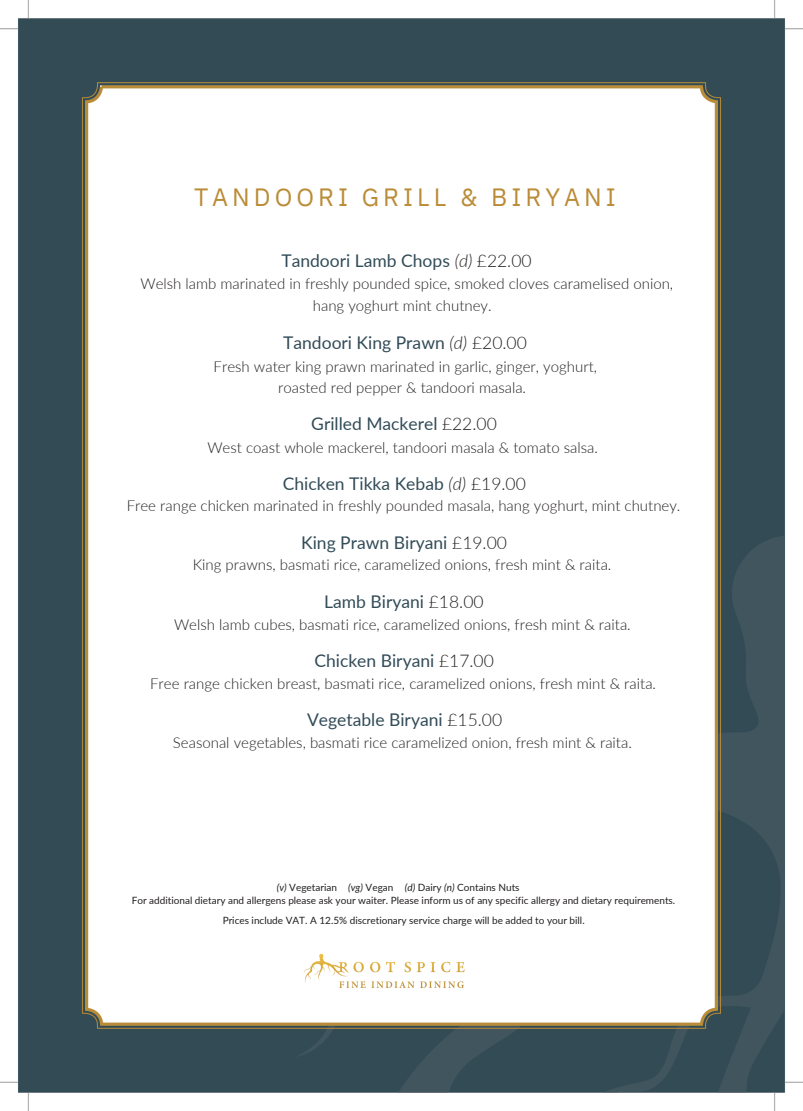
<style>
.page{position:relative;width:803px;height:1111px;background:#fff}
.page>*{position:absolute;margin:0;border:0;box-sizing:border-box;transform-origin:0 0}
.t1{font:25px "IBM Plex Sans";letter-spacing:.16em;color:#bb8c38}
.t2{font:17.5px "Lato";color:#324c58}
.t3{font:300 15px "Lato";color:#231f20}
.t4{font:10px "Lato";color:#231f20}
.s1{font-weight:300;font-style:italic;color:#231f20}
.s2{font-weight:300;color:#231f20}
.s3{font-style:italic}
</style>
<div class="page">
<img style="left:0;top:0;width:802px;height:1111px">
<h1 class="t1" style="left:194px;top:180px;width:423px">TANDOORI GRILL &amp; BIRYANI</h1>
<h3 class="t2" style="left:281px;top:249px;width:252px">Tandoori Lamb Chops <span class="s1">(d)</span> <span class="s2">£22.00</span></h3>
<h3 class="t3" style="left:140px;top:274px;width:534px">Welsh lamb marinated in freshly pounded spice, smoked cloves caramelised onion,</h3>
<h3 class="t3" style="left:313px;top:297px;width:180px">hang yoghurt mint chutney.</h3>
<h3 class="t2" style="left:283px;top:331px;width:245px">Tandoori King Prawn <span class="s1">(d)</span> <span class="s2">£20.00</span></h3>
<h3 class="t3" style="left:214px;top:357px;width:385px">Fresh water king prawn marinated in garlic, ginger, yoghurt,</h3>
<h3 class="t3" style="left:278px;top:378px;width:249px">roasted red pepper &amp; tandoori masala.</h3>
<h2 class="t2" style="left:311px;top:413px;width:187px">Grilled Mackerel <span class="s2">£22.00</span></h2>
<h3 class="t3" style="left:207px;top:438px;width:392px">West coast whole mackerel, tandoori masala &amp; tomato salsa.</h3>
<h2 class="t2" style="left:283px;top:472px;width:244px">Chicken Tikka Kebab <span class="s1">(d)</span> <span class="s2">£19.00</span></h2>
<h3 class="t3" style="left:127px;top:496px;width:555px">Free range chicken marinated in freshly pounded masala, hang yoghurt, mint chutney.</h3>
<h2 class="t2" style="left:301px;top:531px;width:207px">King Prawn Biryani <span class="s2">£19.00</span></h2>
<h3 class="t3" style="left:193px;top:556px;width:420px">King prawns, basmati rice, caramelized onions, fresh mint &amp; raita.</h3>
<h2 class="t2" style="left:324px;top:591px;width:161px">Lamb Biryani <span class="s2">£18.00</span></h2>
<h3 class="t3" style="left:174px;top:615px;width:458px">Welsh lamb cubes, basmati rice, caramelized onions, fresh mint &amp; raita.</h3>
<h2 class="t2" style="left:314px;top:650px;width:181px">Chicken Biryani <span class="s2">£17.00</span></h2>
<h3 class="t3" style="left:150px;top:674px;width:507px">Free range chicken breast, basmati rice, caramelized onions, fresh mint &amp; raita.</h3>
<h2 class="t2" style="left:307px;top:709px;width:197px">Vegetable Biryani <span class="s2">£15.00</span></h2>
<h3 class="t3" style="left:173px;top:733px;width:460px">Seasonal vegetables, basmati rice caramelized onion, fresh mint &amp; raita.</h3>
<p class="t4" style="left:277px;top:881px;width:62px"><span class="s3">(v)</span> Vegetarian</p>
<p class="t4" style="left:348px;top:881px;width:47px"><span class="s3">(vg)</span> Vegan</p>
<p class="t4" style="left:405px;top:881px;width:116px"><span class="s3">(d)</span> Dairy <span class="s3">(n)</span> Contains Nuts</p>
<p class="t4" style="left:132px;top:894px;width:545px">For additional dietary and allergens please ask your waiter. Please inform us of any specific allergy and dietary requirements.</p>
<p class="t4" style="left:223px;top:914px;width:363px">Prices include VAT. A 12.5% discretionary service charge will be added to your bill.</p>
</div>
